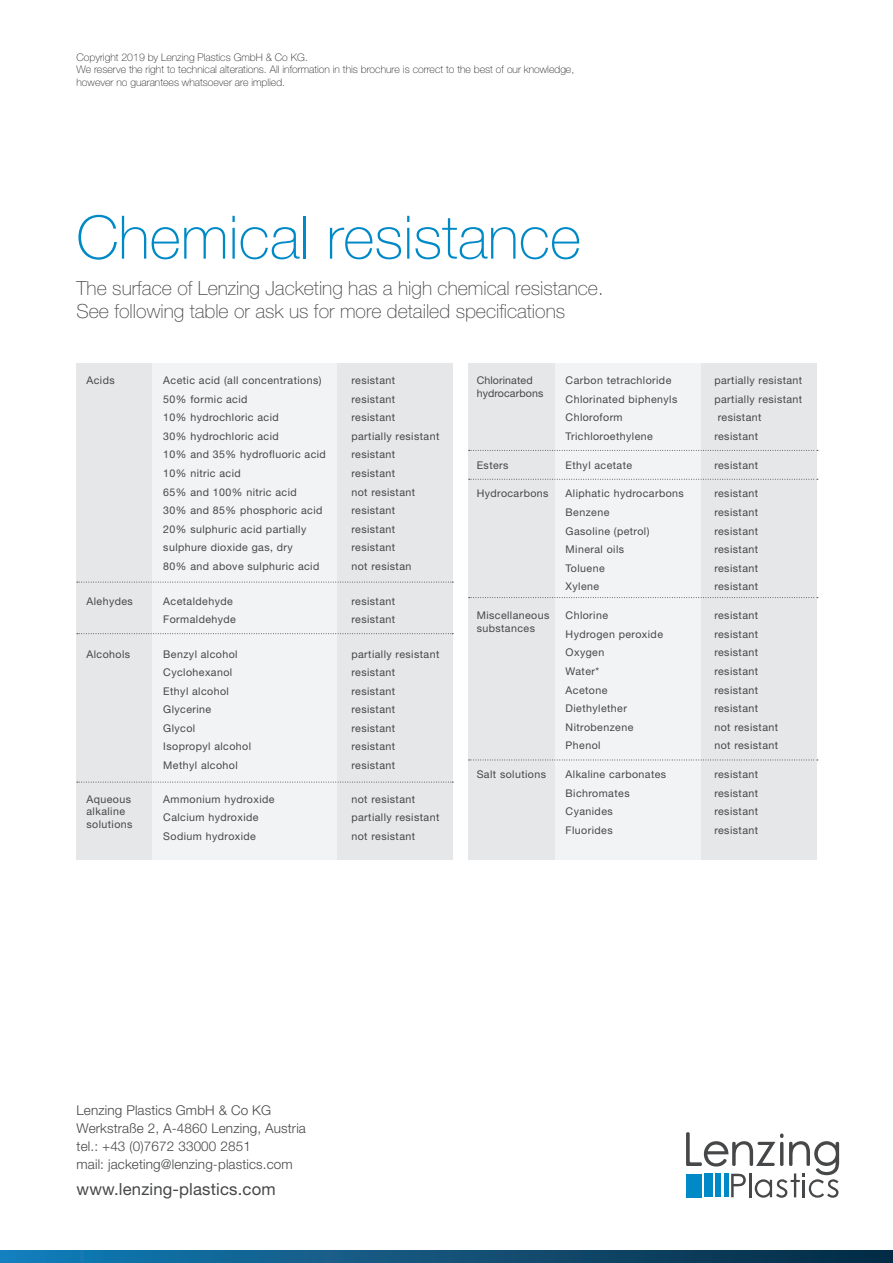
<style>
.page{position:relative;width:893px;height:1263px;background:#fff}
.page>*{position:absolute;margin:0;border:0;box-sizing:border-box;transform-origin:0 0}
.t1{font:100 60px "Helvetica Neue LT Std";color:#0089c7}
.t2{font:100 19.5px/23.4px "Helvetica Neue LT Std";color:#464748}
.t3{font:16.65px "Helvetica Neue LT Std";letter-spacing:.01em;color:#464748}
.t4{font:300 13.5px/18px "Helvetica Neue LT Std";letter-spacing:.01em;color:#464748}
.t5{font:10.65px/12.8px "Helvetica Neue LT Std";letter-spacing:.04em;color:#464748}
.t6{font:10.65px/12.8px "Helvetica Neue LT Std";letter-spacing:.01em;color:#464748}
.t7{font:100 10.5px/12.6px "Helvetica Neue LT Std";color:#231f20}
</style>
<div class="page">
<div style="left:468px;top:363px;width:87px;height:497px;background:#e6e7e9"></div>
<div style="left:555px;top:363px;width:146px;height:497px;background:#f2f3f4"></div>
<div style="left:701px;top:363px;width:116px;height:497px;background:#e6e7e9"></div>
<svg style="left:469px;top:450px;width:349px;height:1px"></svg>
<svg style="left:469px;top:479px;width:349px;height:1px"></svg>
<svg style="left:469px;top:597px;width:349px;height:1px"></svg>
<svg style="left:469px;top:760px;width:349px;height:1px"></svg>
<div style="left:77px;top:363px;width:75px;height:497px;background:#e6e7e9"></div>
<div style="left:152px;top:363px;width:185px;height:497px;background:#f2f3f4"></div>
<div style="left:337px;top:363px;width:116px;height:497px;background:#e6e7e9"></div>
<svg style="left:77px;top:582px;width:376px;height:1px"></svg>
<svg style="left:77px;top:633px;width:376px;height:1px"></svg>
<svg style="left:77px;top:782px;width:376px;height:1px"></svg>
<svg style="left:0;top:1250px;width:893px;height:13px;background:#0f537b"></svg>
<svg style="left:686px;top:1132px;width:153px;height:66px"></svg>
<p class="t7" style="left:77px;top:51px;width:499px">Copyright 2019 by Lenzing Plastics GmbH &amp; Co KG.<br>We reserve the right to technical alterations. All information in this brochure is correct to the best of our knowledge, however no guarantees whatsoever are implied.</p>
<h1 class="t1" style="left:76px;top:203px;width:506px">Chemical resistance</h1>
<h2 class="t2" style="left:77px;top:276px;width:528px">The surface of Lenzing Jacketing has a high chemical resistance.<br>See following table or ask us for more detailed specifications</h2>
<p class="t5" style="left:86px;top:374px;width:30px">Acids</p>
<p class="t5" style="left:163px;top:374px;width:160px">Acetic acid (all concentrations)</p>
<p class="t5" style="left:351px;top:374px;width:45px">resistant</p>
<p class="t5" style="left:163px;top:392px;width:86px">50% formic acid</p>
<p class="t5" style="left:351px;top:392px;width:45px">resistant</p>
<p class="t5" style="left:163px;top:411px;width:117px">10% hydrochloric acid</p>
<p class="t5" style="left:351px;top:411px;width:45px">resistant</p>
<p class="t5" style="left:163px;top:429px;width:117px">30% hydrochloric acid</p>
<p class="t5" style="left:351px;top:429px;width:89px">partially resistant</p>
<p class="t5" style="left:163px;top:448px;width:164px">10% and 35% hydrofluoric acid</p>
<p class="t5" style="left:351px;top:448px;width:45px">resistant</p>
<p class="t5" style="left:163px;top:467px;width:79px">10% nitric acid</p>
<p class="t5" style="left:351px;top:467px;width:45px">resistant</p>
<p class="t5" style="left:163px;top:485px;width:135px">65% and 100% nitric acid</p>
<p class="t5" style="left:351px;top:485px;width:65px">not resistant</p>
<p class="t5" style="left:163px;top:504px;width:161px">30% and 85% phosphoric acid</p>
<p class="t5" style="left:351px;top:504px;width:45px">resistant</p>
<p class="t5" style="left:163px;top:522px;width:145px">20% sulphuric acid partially</p>
<p class="t5" style="left:351px;top:522px;width:45px">resistant</p>
<p class="t5" style="left:163px;top:541px;width:131px">sulphure dioxide gas, dry</p>
<p class="t5" style="left:351px;top:541px;width:45px">resistant</p>
<p class="t5" style="left:163px;top:559px;width:158px">80% and above sulphuric acid</p>
<p class="t5" style="left:351px;top:559px;width:61px">not resistan</p>
<p class="t5" style="left:86px;top:594px;width:48px">Alehydes</p>
<p class="t5" style="left:163px;top:594px;width:71px">Acetaldehyde</p>
<p class="t5" style="left:351px;top:594px;width:45px">resistant</p>
<p class="t5" style="left:163px;top:613px;width:74px">Formaldehyde</p>
<p class="t5" style="left:351px;top:613px;width:45px">resistant</p>
<p class="t5" style="left:86px;top:647px;width:45px">Alcohols</p>
<p class="t5" style="left:163px;top:647px;width:76px">Benzyl alcohol</p>
<p class="t5" style="left:351px;top:647px;width:89px">partially resistant</p>
<p class="t5" style="left:163px;top:666px;width:70px">Cyclohexanol</p>
<p class="t5" style="left:351px;top:666px;width:45px">resistant</p>
<p class="t5" style="left:163px;top:684px;width:67px">Ethyl alcohol</p>
<p class="t5" style="left:351px;top:684px;width:45px">resistant</p>
<p class="t5" style="left:163px;top:703px;width:50px">Glycerine</p>
<p class="t5" style="left:351px;top:703px;width:45px">resistant</p>
<p class="t5" style="left:163px;top:721px;width:34px">Glycol</p>
<p class="t5" style="left:351px;top:721px;width:45px">resistant</p>
<p class="t5" style="left:163px;top:740px;width:89px">Isopropyl alcohol</p>
<p class="t5" style="left:351px;top:740px;width:45px">resistant</p>
<p class="t5" style="left:163px;top:759px;width:76px">Methyl alcohol</p>
<p class="t5" style="left:351px;top:759px;width:45px">resistant</p>
<p class="t5" style="left:86px;top:792px;width:48px">Aqueous alkaline solutions</p>
<p class="t5" style="left:163px;top:792px;width:113px">Ammonium hydroxide</p>
<p class="t5" style="left:351px;top:792px;width:65px">not resistant</p>
<p class="t5" style="left:163px;top:811px;width:97px">Calcium hydroxide</p>
<p class="t5" style="left:351px;top:811px;width:89px">partially resistant</p>
<p class="t5" style="left:163px;top:829px;width:94px">Sodium hydroxide</p>
<p class="t5" style="left:351px;top:829px;width:65px">not resistant</p>
<p class="t6" style="left:477px;top:374px;width:68px">Chlorinated hydrocarbons</p>
<p class="t5" style="left:566px;top:374px;width:107px">Carbon tetrachloride</p>
<p class="t5" style="left:714px;top:374px;width:89px">partially resistant</p>
<p class="t5" style="left:566px;top:392px;width:113px">Chlorinated biphenyls</p>
<p class="t5" style="left:714px;top:392px;width:89px">partially resistant</p>
<p class="t5" style="left:566px;top:411px;width:59px">Chloroform</p>
<p class="t5" style="left:718px;top:411px;width:45px">resistant</p>
<p class="t5" style="left:566px;top:429px;width:89px">Trichloroethylene</p>
<p class="t5" style="left:714px;top:429px;width:45px">resistant</p>
<p class="t5" style="left:477px;top:458px;width:33px">Esters</p>
<p class="t5" style="left:566px;top:458px;width:68px">Ethyl acetate</p>
<p class="t5" style="left:714px;top:458px;width:45px">resistant</p>
<p class="t5" style="left:477px;top:487px;width:73px">Hydrocarbons</p>
<p class="t5" style="left:566px;top:487px;width:120px">Aliphatic hydrocarbons</p>
<p class="t5" style="left:714px;top:487px;width:45px">resistant</p>
<p class="t5" style="left:566px;top:506px;width:45px">Benzene</p>
<p class="t5" style="left:714px;top:506px;width:45px">resistant</p>
<p class="t5" style="left:566px;top:524px;width:85px">Gasoline (petrol)</p>
<p class="t5" style="left:714px;top:524px;width:45px">resistant</p>
<p class="t5" style="left:566px;top:543px;width:60px">Mineral oils</p>
<p class="t5" style="left:714px;top:543px;width:45px">resistant</p>
<p class="t5" style="left:566px;top:561px;width:41px">Toluene</p>
<p class="t5" style="left:714px;top:561px;width:45px">resistant</p>
<p class="t5" style="left:566px;top:580px;width:35px">Xylene</p>
<p class="t5" style="left:714px;top:580px;width:45px">resistant</p>
<p class="t5" style="left:477px;top:609px;width:74px">Miscellaneous substances</p>
<p class="t5" style="left:566px;top:609px;width:44px">Chlorine</p>
<p class="t5" style="left:714px;top:609px;width:45px">resistant</p>
<p class="t5" style="left:566px;top:627px;width:99px">Hydrogen peroxide</p>
<p class="t5" style="left:714px;top:627px;width:45px">resistant</p>
<p class="t5" style="left:566px;top:646px;width:40px">Oxygen</p>
<p class="t5" style="left:714px;top:646px;width:45px">resistant</p>
<p class="t5" style="left:566px;top:665px;width:35px">Water*</p>
<p class="t5" style="left:714px;top:665px;width:45px">resistant</p>
<p class="t5" style="left:566px;top:683px;width:43px">Acetone</p>
<p class="t5" style="left:714px;top:683px;width:45px">resistant</p>
<p class="t5" style="left:566px;top:702px;width:63px">Diethylether</p>
<p class="t5" style="left:714px;top:702px;width:45px">resistant</p>
<p class="t5" style="left:566px;top:720px;width:69px">Nitrobenzene</p>
<p class="t5" style="left:714px;top:720px;width:65px">not resistant</p>
<p class="t5" style="left:566px;top:739px;width:36px">Phenol</p>
<p class="t5" style="left:714px;top:739px;width:65px">not resistant</p>
<p class="t5" style="left:477px;top:768px;width:71px">Salt solutions</p>
<p class="t5" style="left:566px;top:768px;width:102px">Alkaline carbonates</p>
<p class="t5" style="left:714px;top:768px;width:45px">resistant</p>
<p class="t5" style="left:566px;top:786px;width:66px">Bichromates</p>
<p class="t5" style="left:714px;top:786px;width:45px">resistant</p>
<p class="t5" style="left:566px;top:805px;width:49px">Cyanides</p>
<p class="t5" style="left:714px;top:805px;width:45px">resistant</p>
<p class="t5" style="left:566px;top:824px;width:49px">Fluorides</p>
<p class="t5" style="left:714px;top:824px;width:45px">resistant</p>
<p class="t4" style="left:77px;top:1101px;width:231px">Lenzing Plastics GmbH &amp; Co KG Werkstraße 2, A-4860 Lenzing, Austria tel.: +43 (0)7672 33000 2851<br>mail: jacketing@lenzing-plastics.com</p>
<h3 class="t3" style="left:77px;top:1179px;width:201px">www.lenzing-plastics.com</h3>
</div>
